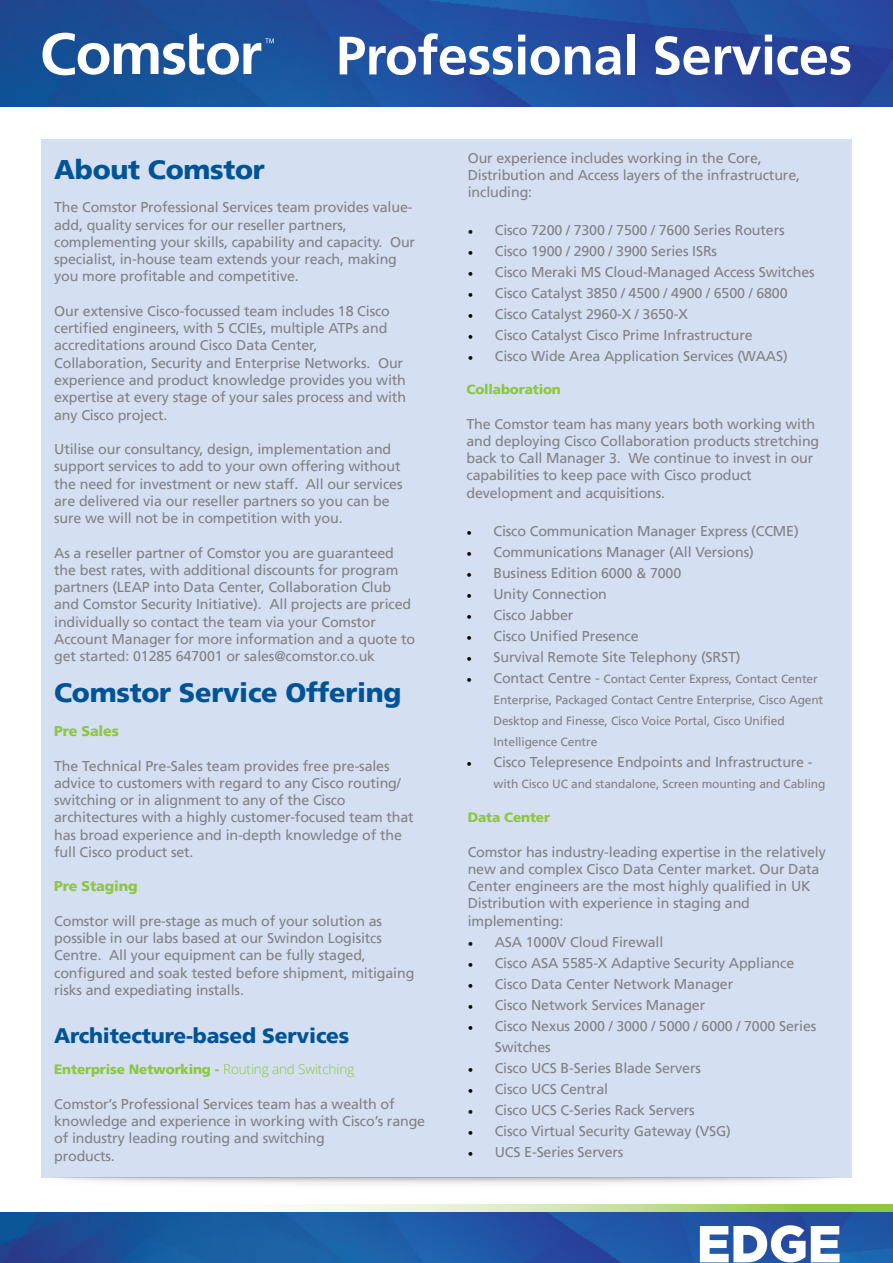
<style>
.page{position:relative;width:893px;height:1263px;background:#fff}
.page>*{position:absolute;margin:0;border:0;box-sizing:border-box;transform-origin:0 0}
.t1{font:700 54px "Frutiger LT";letter-spacing:-.01em;color:#fff}
.t2{font:900 27px "Frutiger LT";letter-spacing:-.01em;color:#005496}
.t3{font:900 21px "Frutiger LT";letter-spacing:-.01em;color:#005496}
.t4{font:14.25px/17.2px "Frutiger LT";letter-spacing:-.01em;color:#808285}
.t5{font:900 14.25px "Frutiger LT";letter-spacing:-.01em;color:#8dc63f}
.t6{font:900 13.5px "Frutiger LT";letter-spacing:-.01em;color:#8dc63f}
.t7{font:12px/21px "Frutiger LT";letter-spacing:-.01em;color:#808285}
.s1{font-family:"Open Sans";font-weight:300}
.s2{font-family:"Minion Pro";color:#000}
.s3{font-family:"Minion Pro";font-size:14.25px;color:#000}
.s4{font-size:14.25px}
</style>
<div class="page">
<svg style="left:276px;top:1204px;width:617px;height:8px;background:#c7e1a1"></svg>
<img style="left:0;top:1212px;width:893px;height:51px">
<img style="left:0;top:0;width:893px;height:106px">
<svg style="left:43px;top:33px;width:231px;height:42px"></svg>
<svg style="left:700px;top:1225px;width:140px;height:37px"></svg>
<div style="left:41px;top:140px;width:810px;height:1038px;background:#d4dff2"></div>
<h1 class="t1" style="left:336px;top:24px;width:518px">Professional Services</h1>
<h2 class="t2" style="left:54px;top:153px;width:212px">About Comstor</h2>
<p class="t4" style="left:54px;top:199px;width:362px">The Comstor Professional Services team provides value&shy;add, quality services for our reseller partners, complementing your skills, capability and capacity. Our specialist, in-house team extends your reach, making you more profitable and competitive.</p>
<p class="t4" style="left:54px;top:302px;width:353px">Our extensive Cisco-focussed team includes 18 Cisco certified engineers, with 5 CCIEs, multiple ATPs and accreditations around Cisco Data Center, Collaboration, Security and Enterprise Networks. Our experience and product knowledge provides you with expertise at every stage of your sales process and with any Cisco project.</p>
<p class="t4" style="left:54px;top:440px;width:350px">Utilise our consultancy, design, implementation and support services to add to your own offering without the need for investment or new staff. All our services are delivered via our reseller partners so you can be sure we will not be in competition with you.</p>
<p class="t4" style="left:54px;top:544px;width:363px">As a reseller partner of Comstor you are guaranteed the best rates, with additional discounts for program partners (LEAP into Data Center, Collaboration Club and Comstor Security Initiative). All projects are priced individually so contact the team via your Comstor Account Manager for more information and a quote to get started: 01285 647001 or sales@comstor.co.uk</p>
<h2 class="t2" style="left:54px;top:676px;width:349px">Comstor Service Offering</h2>
<p class="t5" style="left:54px;top:722px;width:66px">Pre Sales</p>
<p class="t4" style="left:54px;top:757px;width:361px">The Technical Pre-Sales team provides free pre-sales advice to customers with regard to any Cisco routing/ switching or in alignment to any of the Cisco architectures with a highly customer-focused team that has broad experience and in-depth knowledge of the full Cisco product set.</p>
<p class="t5" style="left:54px;top:878px;width:85px">Pre Staging</p>
<p class="t4" style="left:54px;top:912px;width:362px">Comstor will pre-stage as much of your solution as possible in our labs based at our Swindon Logisitcs Centre. All your equipment can be fully staged, configured and soak tested before shipment, mitigaing risks and expediating installs.</p>
<h3 class="t3" style="left:54px;top:1023px;width:297px">Architecture-based Services</h3>
<p class="t6" style="left:54px;top:1061px;width:302px">Enterprise Networking - <span class="s1">Routing and Switching</span></p>
<p class="t4" style="left:54px;top:1095px;width:372px">Comstor’s Professional Services team has a wealth of knowledge and experience in working with Cisco’s range of industry leading routing and switching<br>products.</p>
<p class="t4" style="left:468px;top:149px;width:334px">Our experience includes working in the Core,<br>Distribution and Access layers of the infrastructure, including:</p>
<p class="t4" style="left:468px;top:222px;width:318px"><span class="s2">•</span> Cisco 7200 / 7300 / 7500 / 7600 Series Routers</p>
<p class="t4" style="left:468px;top:243px;width:251px"><span class="s2">•</span> Cisco 1900 / 2900 / 3900 Series ISRs</p>
<p class="t4" style="left:468px;top:264px;width:348px"><span class="s2">•</span> Cisco Meraki MS Cloud-Managed Access Switches</p>
<p class="t4" style="left:468px;top:285px;width:321px"><span class="s2">•</span> Cisco Catalyst 3850 / 4500 / 4900 / 6500 / 6800</p>
<p class="t4" style="left:468px;top:306px;width:222px"><span class="s2">•</span> Cisco Catalyst 2960-X / 3650-X</p>
<p class="t4" style="left:468px;top:327px;width:286px"><span class="s2">•</span> Cisco Catalyst Cisco Prime Infrastructure</p>
<p class="t4" style="left:468px;top:348px;width:322px"><span class="s2">•</span> Cisco Wide Area Application Services (WAAS)</p>
<p class="t6" style="left:466px;top:381px;width:96px">Collaboration</p>
<p class="t4" style="left:466px;top:415px;width:354px">The Comstor team has many years both working with and deploying Cisco Collaboration products stretching back to Call Manager 3. We continue to invest in our capabilities to keep pace with Cisco product development and acquisitions.</p>
<p class="t4" style="left:466px;top:522px;width:334px"><span class="s2">•</span> Cisco Communication Manager Express (CCME)</p>
<p class="t4" style="left:466px;top:543px;width:289px"><span class="s2">•</span> Communications Manager (All Versions)</p>
<p class="t4" style="left:466px;top:564px;width:216px"><span class="s2">•</span> Business Edition 6000 &amp; 7000</p>
<p class="t4" style="left:466px;top:585px;width:142px"><span class="s2">•</span> Unity Connection</p>
<p class="t4" style="left:466px;top:606px;width:108px"><span class="s2">•</span> Cisco Jabber</p>
<p class="t4" style="left:466px;top:627px;width:174px"><span class="s2">•</span> Cisco Unified Presence</p>
<p class="t4" style="left:466px;top:648px;width:276px"><span class="s2">•</span> Survival Remote Site Telephony (SRST)</p>
<p class="t7" style="left:493px;top:668px;width:331px;text-indent:-27px"><span class="s3">•</span> <span class="s4">Contact Centre -</span> Contact Center Express, Contact Center Enterprise, Packaged Contact Centre Enterprise, Cisco Agent Desktop and Finesse, Cisco Voice Portal, Cisco Unified Intelligence Centre</p>
<p class="t4" style="left:466px;top:753px;width:348px"><span class="s2">•</span> Cisco Telepresence Endpoints and Infrastructure -</p>
<p class="t7" style="left:493px;top:773px;width:333px">with Cisco UC and standalone, Screen mounting and Cabling</p>
<p class="t6" style="left:468px;top:809px;width:84px">Data Center</p>
<p class="t4" style="left:468px;top:843px;width:360px">Comstor has industry-leading expertise in the relatively new and complex Cisco Data Center market. Our Data Center engineers are the most highly qualified in UK Distribution with experience in staging and implementing:</p>
<p class="t4" style="left:468px;top:933px;width:197px"><span class="s2">•</span> ASA 1000V Cloud Firewall</p>
<p class="t4" style="left:468px;top:954px;width:328px"><span class="s2">•</span> Cisco ASA 5585-X Adaptive Security Appliance</p>
<p class="t4" style="left:468px;top:975px;width:267px"><span class="s2">•</span> Cisco Data Center Network Manager</p>
<p class="t4" style="left:468px;top:996px;width:239px"><span class="s2">•</span> Cisco Network Services Manager</p>
<p class="t4" style="left:495px;top:1015px;width:323px;line-height:21px;text-indent:-27px"><span class="s2">•</span> Cisco Nexus 2000 / 3000 / 5000 / 6000 / 7000 Series<br>Switches</p>
<p class="t4" style="left:468px;top:1059px;width:235px"><span class="s2">•</span> Cisco UCS B-Series Blade Servers</p>
<p class="t4" style="left:468px;top:1080px;width:142px"><span class="s2">•</span> Cisco UCS Central</p>
<p class="t4" style="left:468px;top:1101px;width:229px"><span class="s2">•</span> Cisco UCS C-Series Rack Servers</p>
<p class="t4" style="left:468px;top:1122px;width:265px"><span class="s2">•</span> Cisco Virtual Security Gateway (VSG)</p>
<p class="t4" style="left:468px;top:1143px;width:157px"><span class="s2">•</span> UCS E-Series Servers</p>
</div>
